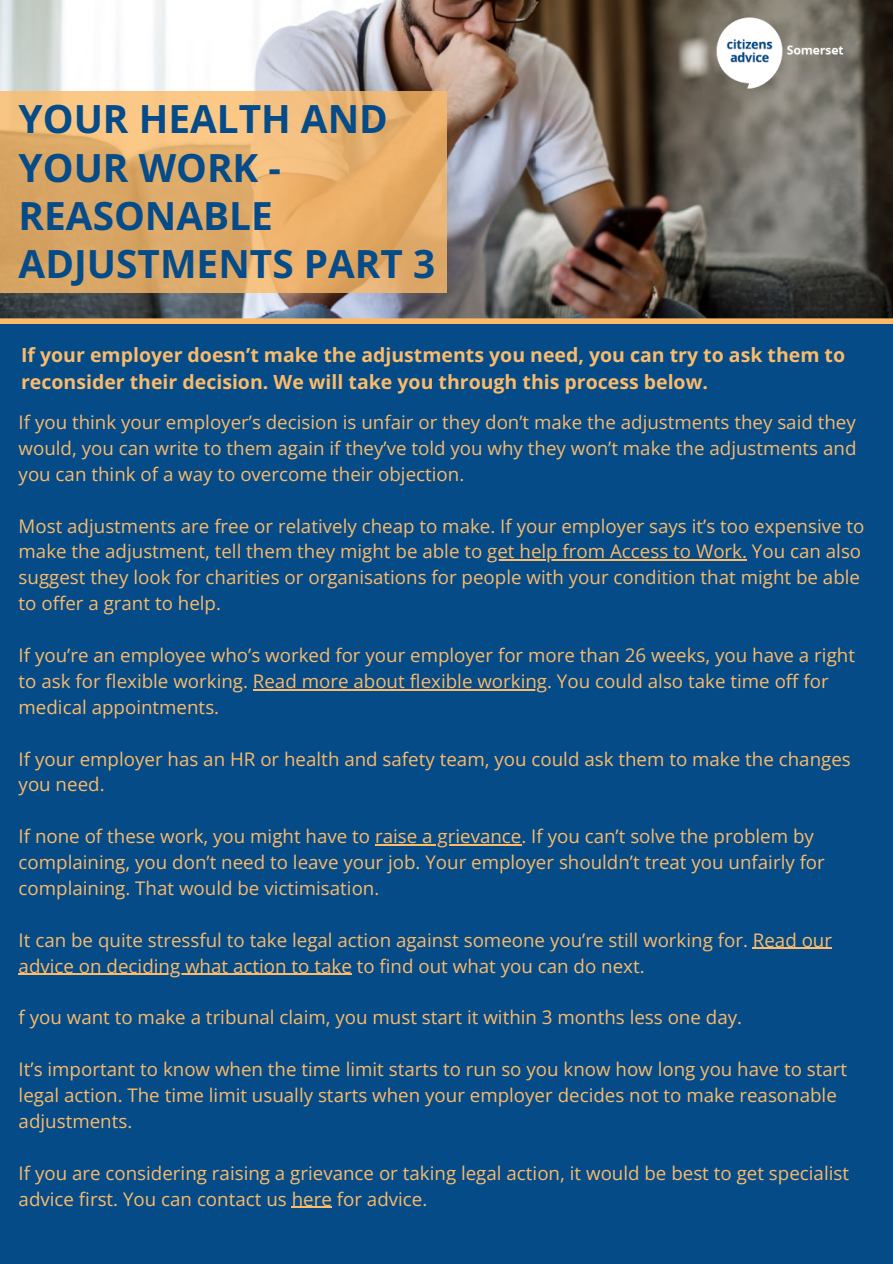
<style>
.page{position:relative;width:893px;height:1264px;background:#fff}
.page>*{position:absolute;margin:0;border:0;box-sizing:border-box;transform-origin:0 0}
.t1{font:700 38.7px/48.3px "Open Sans";color:#044b88}
.t2{font:700 19.5px/27px "Open Sans";color:#fcbb69}
.t3{font:18.75px/25.8px "Open Sans";color:#fcbb69}
</style>
<div class="page">
<div style="left:0;top:321px;width:892px;height:942px;background:#044b88"></div>
<img style="left:0;top:0;width:892px;height:318px">
<svg style="left:0;top:91px;width:446px;height:201px;background:#e5af6d"></svg>
<div style="left:0;top:318px;width:892px;height:6px;background:#fcbb69"></div>
<img style="left:713px;top:17px;width:179px;height:73px">
<hr style="left:487px;top:559px;width:260px;height:1px;background:#fcbb69">
<hr style="left:253px;top:689px;width:294px;height:1px;background:#fcbb69">
<hr style="left:375px;top:844px;width:146px;height:1px;background:#fcbb69">
<hr style="left:752px;top:947px;width:80px;height:2px;background:#fcbb69">
<hr style="left:19px;top:973px;width:333px;height:1px;background:#fcbb69">
<hr style="left:292px;top:1206px;width:40px;height:1px;background:#fcbb69">
<h1 class="t1" style="left:19px;top:94px;width:418px">YOUR HEALTH AND<br>YOUR WORK -<br>REASONABLE<br>ADJUSTMENTS PART 3</h1>
<p class="t2" style="left:21px;top:340px;width:825px">If your employer doesn’t make the adjustments you need, you can try to ask them to reconsider their decision. We will take you through this process below.</p>
<p class="t3" style="left:19px;top:409px;width:839px;text-align:justify">If you think your employer’s decision is unfair or they don’t make the adjustments they said they would, you can write to them again if they’ve told you why they won’t make the adjustments and you can think of a way to overcome their objection.</p>
<p class="t3" style="left:19px;top:512px;width:847px">Most adjustments are free or relatively cheap to make. If your employer says it’s too expensive to make the adjustment, tell them they might be able to get help from Access to Work. You can also suggest they look for charities or organisations for people with your condition that might be able to offer a grant to help.</p>
<p class="t3" style="left:19px;top:642px;width:837px">If you’re an employee who’s worked for your employer for more than 26 weeks, you have a right to ask for flexible working. Read more about flexible working. You could also take time off for medical appointments.</p>
<p class="t3" style="left:19px;top:745px;width:833px">If your employer has an HR or health and safety team, you could ask them to make the changes you need.</p>
<p class="t3" style="left:19px;top:823px;width:807px">If none of these work, you might have to raise a grievance. If you can’t solve the problem by complaining, you don’t need to leave your job. Your employer shouldn’t treat you unfairly for complaining. That would be victimisation.</p>
<p class="t3" style="left:19px;top:926px;width:814px">It can be quite stressful to take legal action against someone you’re still working for. Read our advice on deciding what action to take to find out what you can do next.</p>
<p class="t3" style="left:19px;top:1004px;width:725px">f you want to make a tribunal claim, you must start it within 3 months less one day.</p>
<p class="t3" style="left:19px;top:1056px;width:830px">It’s important to know when the time limit starts to run so you know how long you have to start legal action. The time limit usually starts when your employer decides not to make reasonable adjustments.</p>
<p class="t3" style="left:19px;top:1159px;width:831px">If you are considering raising a grievance or taking legal action, it would be best to get specialist advice first. You can contact us here for advice.</p>
</div>
